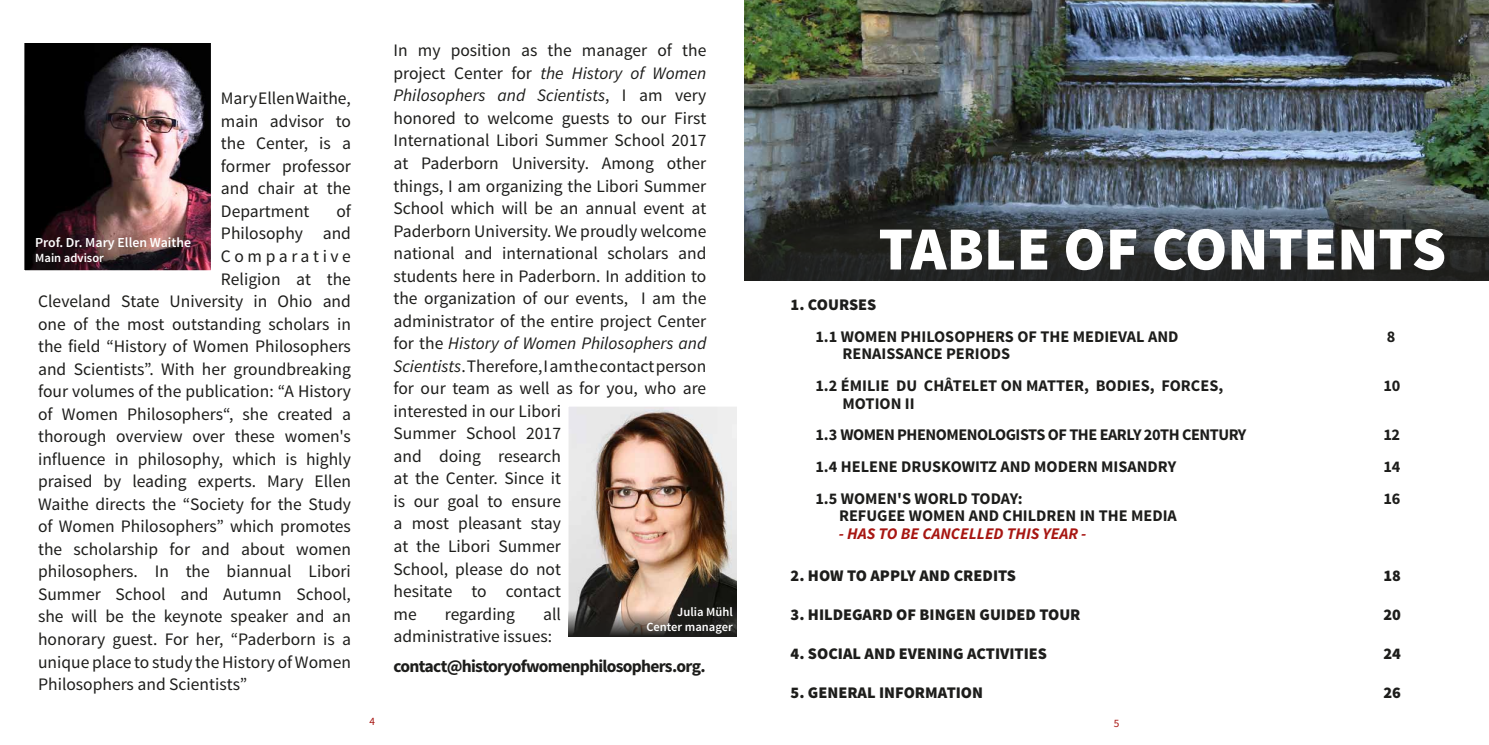
<style>
.page{position:relative;width:1489px;height:745px;background:#fff}
.page>*{position:absolute;margin:0;border:0;box-sizing:border-box;transform-origin:0 0}
.t1{font:900 61.25px "Source Sans Pro";color:#fff}
.t2{font:17.5px/22.5px "Source Sans Pro";color:#1d1d1b}
.t3{font:700 17.5px "Source Sans Pro";letter-spacing:-.04em;color:#1d1d1b}
.t4{font:17.5px "Source Sans Pro";letter-spacing:.205em;color:#1d1d1b}
.t5{font:700 16.25px/31.6px "Source Sans Pro";color:#1d1d1b}
.t6{font:900 16.25px "Source Sans Pro";color:#1d1d1b}
.t7{font:700 16.25px/31.6px "Source Sans Pro";letter-spacing:-.03em;color:#1d1d1b}
.t8{font:italic 700 16.25px "Source Sans Pro";color:#a71612}
.t9{font:600 13.75px "Source Sans Pro";color:#fff}
.t10{font:600 12.5px/15px "Source Sans Pro";color:#fff;text-align:right}
.t11{font:11.25px "Source Sans Pro";color:#a71612}
.s1{font-style:italic}
</style>
<div class="page">
<img style="left:744px;top:0;width:744px;height:198px">
<svg style="left:744px;top:198px;width:744px;height:82px;background:#353a3d"></svg>
<img style="left:570px;top:408px;width:165px;height:200px">
<div style="left:561px;top:399px;width:183px;height:244px;border:8px solid #fff"></div>
<svg style="left:568px;top:608px;width:169px;height:28px;background:#48433d"></svg>
<img style="left:25px;top:43px;width:185px;height:226px">
<p class="t2" style="left:221px;top:87px;width:131px;text-align:justify">Mary Ellen Waithe, main advisor to the Center, is a former professor and chair at the Department</p>
<p class="t2" style="left:336px;top:200px;width:16px">of</p>
<p class="t2" style="left:221px;top:222px;width:131px">Philosophy and</p>
<p class="t4" style="left:221px;top:245px;width:131px">Comparative</p>
<p class="t2" style="left:221px;top:267px;width:131px">Religion at the</p>
<p class="t2" style="left:38px;top:290px;width:314px">Cleveland State University in Ohio and</p>
<p class="t2" style="left:38px;top:312px;width:314px">one of the most outstanding scholars in</p>
<p class="t2" style="left:38px;top:335px;width:314px">the field “History of Women Philosophers</p>
<p class="t2" style="left:38px;top:357px;width:314px">and Scientists”. With her groundbreaking</p>
<p class="t2" style="left:38px;top:380px;width:314px">four volumes of the publication: “A History</p>
<p class="t2" style="left:38px;top:402px;width:314px">of Women Philosophers“, she created a</p>
<p class="t2" style="left:38px;top:425px;width:314px">thorough overview over these women's</p>
<p class="t2" style="left:38px;top:447px;width:314px">influence in philosophy, which is highly</p>
<p class="t2" style="left:38px;top:470px;width:314px">praised by leading experts. Mary Ellen</p>
<p class="t2" style="left:38px;top:492px;width:314px">Waithe directs the “Society for the Study</p>
<p class="t2" style="left:38px;top:515px;width:314px">of Women Philosophers” which promotes</p>
<p class="t2" style="left:38px;top:537px;width:314px">the scholarship for and about women</p>
<p class="t2" style="left:38px;top:560px;width:314px">philosophers. In the biannual Libori</p>
<p class="t2" style="left:38px;top:582px;width:314px">Summer School and Autumn School,</p>
<p class="t2" style="left:38px;top:605px;width:314px">she will be the keynote speaker and an</p>
<p class="t2" style="left:38px;top:627px;width:314px">honorary guest. For her, “Paderborn is a</p>
<p class="t2" style="left:38px;top:650px;width:314px">unique place to study the History of Women</p>
<p class="t2" style="left:38px;top:673px;width:211px">Philosophers and Scientists”</p>
<p class="t9" style="left:35px;top:234px;width:157px">Prof. Dr. Mary Ellen Waithe</p>
<p class="t10" style="left:35px;top:251px;width:70px">Main advisor</p>
<p class="t2" style="left:393px;top:39px;width:314px">In my position as the manager of the project Center for <span class="s1">the History of Women<br>Philosophers and Scientists</span>, I am very honored to welcome guests to our First<br>International Libori Summer School 2017 at Paderborn University. Among other things, I am organizing the Libori Summer<br>School which will be an annual event at<br>Paderborn University. We proudly welcome national and international scholars and students here in Paderborn. In addition to the organization of our events, I am the administrator of the entire project Center for the <span class="s1">History of Women Philosophers and<br>Scientists</span>. Therefore, I am the contact person for our team as well as for you, who are interested in our Libori<br>Summer School 2017<br>and doing research<br>at the Center. Since it<br>is our goal to ensure<br>a most pleasant stay<br>at the Libori Summer<br>School, please do not<br>hesitate to contact<br>me</p>
<p class="t2" style="left:393px;top:602px;width:169px;text-indent:150px">all administrative issues:</p>
<p class="t3" style="left:393px;top:654px;width:313px">contact@historyofwomenphilosophers.org.</p>
<p class="t2" style="left:445px;top:602px;width:72px">regarding</p>
<p class="t10" style="left:646px;top:604px;width:88px">Julia Mühl<br>Center manager</p>
<h1 class="t1" style="left:878px;top:209px;width:569px">TABLE OF CONTENTS</h1>
<p class="t6" style="left:790px;top:294px;width:87px">1. COURSES</p>
<p class="t5" style="left:815px;top:321px;width:364px">1.1 WOMEN PHILOSOPHERS OF THE MEDIEVAL AND</p>
<p class="t5" style="left:1386px;top:321px;width:10px">8</p>
<p class="t5" style="left:815px;top:338px;width:409px;text-indent:27px">RENAISSANCE PERIODS<br>1.2 ÉMILIE DU CHÂTELET ON MATTER, BODIES, FORCES,</p>
<p class="t5" style="left:1383px;top:370px;width:19px">10</p>
<p class="t7" style="left:815px;top:388px;width:432px;text-indent:27px">MOTION II<br>1.3 WOMEN PHENOMENOLOGISTS OF THE EARLY 20TH CENTURY</p>
<p class="t5" style="left:1383px;top:419px;width:18px">12</p>
<p class="t5" style="left:815px;top:451px;width:362px">1.4 HELENE DRUSKOWITZ AND MODERN MISANDRY</p>
<p class="t5" style="left:1383px;top:451px;width:19px">14</p>
<p class="t5" style="left:815px;top:483px;width:209px">1.5 WOMEN'S WORLD TODAY:</p>
<p class="t5" style="left:1383px;top:483px;width:19px">16</p>
<p class="t5" style="left:839px;top:500px;width:339px">REFUGEE WOMEN AND CHILDREN IN THE MEDIA</p>
<p class="t8" style="left:838px;top:522px;width:249px">- HAS TO BE CANCELLED THIS YEAR -</p>
<p class="t6" style="left:790px;top:564px;width:227px">2. HOW TO APPLY AND CREDITS</p>
<p class="t6" style="left:1383px;top:564px;width:19px">18</p>
<p class="t6" style="left:790px;top:603px;width:291px">3. HILDEGARD OF BINGEN GUIDED TOUR</p>
<p class="t6" style="left:1383px;top:603px;width:19px">20</p>
<p class="t6" style="left:790px;top:642px;width:258px">4. SOCIAL AND EVENING ACTIVITIES</p>
<p class="t6" style="left:1383px;top:642px;width:19px">24</p>
<p class="t6" style="left:790px;top:681px;width:194px">5. GENERAL INFORMATION</p>
<p class="t6" style="left:1383px;top:681px;width:19px">26</p>
<p class="t11" style="left:369px;top:713px;width:7px">4</p>
<p class="t11" style="left:1113px;top:716px;width:7px">5</p>
</div>
